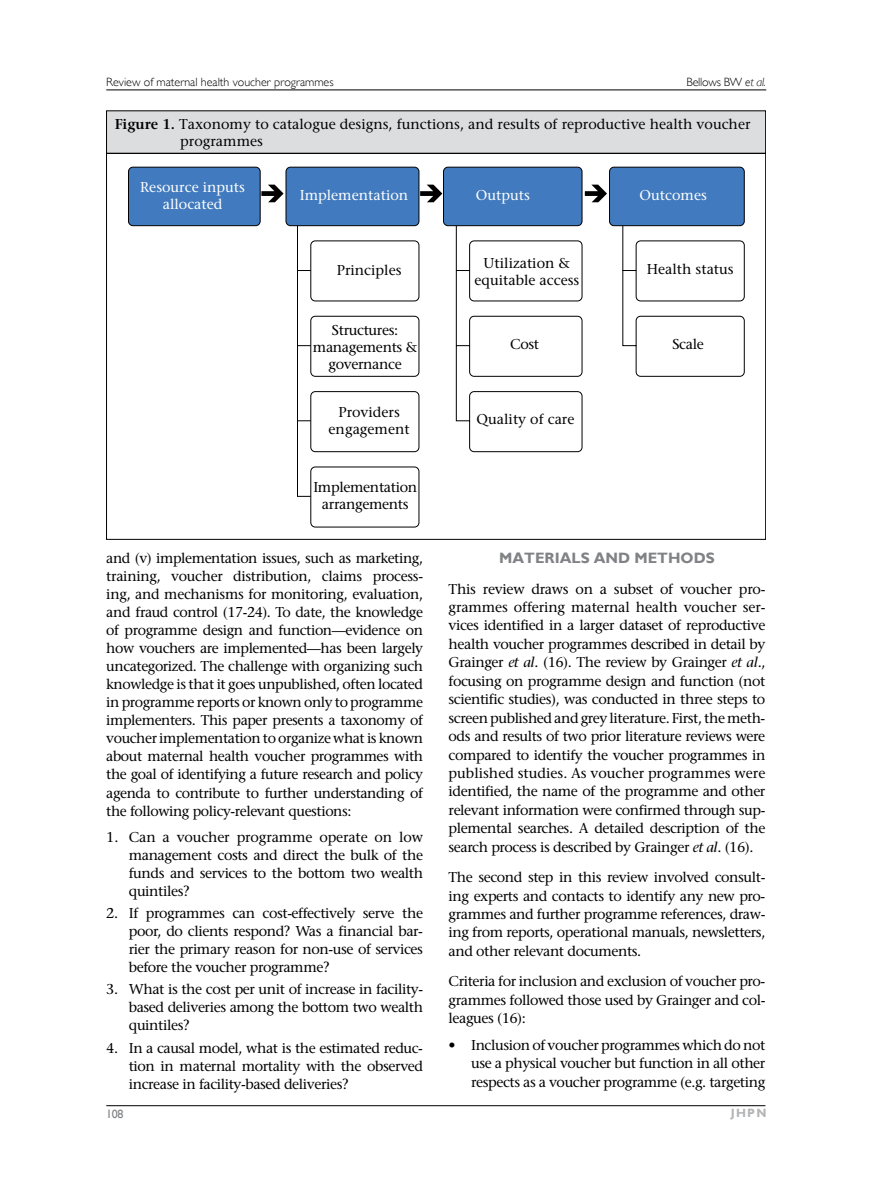
<style>
.page{position:relative;width:893px;height:1191px;background:#fff}
.page>*{position:absolute;margin:0;border:0;box-sizing:border-box;transform-origin:0 0}
.t1{font:700 15px "Gill Sans";color:#808285}
.t2{font:500 14.25px/18px "Stone Serif Std";letter-spacing:-.03em;color:#000;text-align:justify}
.t3{font:500 14.25px/17.1px "Stone Serif Std";color:#000;text-align:center}
.t4{font:500 14.25px/17.1px "Stone Serif Std";color:#fff;text-align:center}
.t5{font:300 12px "Gill Sans";color:#000}
.t6{font:300 12px "Gill Sans";letter-spacing:-.02em;color:#000}
.t7{font:700 12px "Gill Sans";color:#b2b4b6}
.t8{font:12px "Gill Sans";color:#808285}
.s1{font-style:italic}
.s2{font-weight:600}
</style>
<div class="page">
<hr style="left:106px;top:90px;width:660px;height:1px;background:#000">
<hr style="left:106px;top:1105px;width:659px;height:1px;background:#000">
<div style="left:107px;top:111px;width:659px;height:42px;background:#dcddde"></div>
<div style="left:128px;top:167px;width:132px;height:59px;background:#417abe;border-radius:4px"></div>
<div style="left:128px;top:167px;width:132px;height:59px;border:1px solid #000;border-radius:4px"></div>
<svg style="left:310px;top:497px;width:109px;height:30px"></svg>
<div style="left:286px;top:167px;width:133px;height:59px;background:#417abe;border-radius:4px"></div>
<div style="left:286px;top:167px;width:133px;height:59px;border:1px solid #000;border-radius:4px"></div>
<div style="left:443px;top:167px;width:139px;height:59px;background:#417abe;border-radius:4px"></div>
<div style="left:443px;top:167px;width:139px;height:59px;border:1px solid #000;border-radius:4px"></div>
<div style="left:609px;top:167px;width:135px;height:59px;background:#417abe;border-radius:4px"></div>
<div style="left:609px;top:167px;width:135px;height:59px;border:1px solid #000;border-radius:4px"></div>
<svg style="left:261px;top:185px;width:23px;height:17px"></svg>
<svg style="left:420px;top:185px;width:22px;height:17px"></svg>
<svg style="left:585px;top:185px;width:22px;height:17px"></svg>
<svg style="left:297px;top:225px;width:448px;height:272px"></svg>
<p class="t5" style="left:106px;top:75px;width:229px">Review of maternal health voucher programmes</p>
<p class="t6" style="left:686px;top:75px;width:81px">Bellows BW <span class="s1">et al.</span></p>
<p class="t3" style="left:180px;top:115px;width:572px;text-align:left;text-indent:-65px"><span class="s2">Figure 1.</span> Taxonomy to catalogue designs, functions, and results of reproductive health voucher programmes</p>
<p class="t4" style="left:140px;top:178px;width:106px">Resource inputs allocated</p>
<p class="t4" style="left:300px;top:187px;width:110px">Implementation</p>
<p class="t4" style="left:476px;top:187px;width:56px">Outputs</p>
<p class="t4" style="left:640px;top:187px;width:69px">Outcomes</p>
<p class="t3" style="left:337px;top:261px;width:66px">Principles</p>
<p class="t2" style="left:313px;top:321px;width:106px;line-height:17.1px;text-align:center">Structures: managements &amp; governance</p>
<p class="t3" style="left:329px;top:404px;width:83px">Providers engagement</p>
<p class="t2" style="left:313px;top:478px;width:105px;line-height:17.1px;text-align:center">Implementation arrangements</p>
<p class="t2" style="left:106px;top:549px;width:318px">and (v) implementation issues, such as marketing, training, voucher distribution, claims process&shy;ing, and mechanisms for monitoring, evaluation, and fraud control (17-24). To date, the knowledge of programme design and function—evidence on how vouchers are implemented—has been largely uncategorized. The challenge with organizing such knowledge is that it goes unpublished, often located in programme reports or known only to programme implementers. This paper presents a taxonomy of voucher implementation to organize what is known about maternal health voucher programmes with the goal of identifying a future research and policy agenda to contribute to further understanding of the following policy-relevant questions:</p>
<p class="t2" style="left:129px;top:827px;width:296px;text-indent:-23px">1. Can a voucher programme operate on low management costs and direct the bulk of the funds and services to the bottom two wealth quintiles?</p>
<p class="t2" style="left:129px;top:904px;width:296px;text-indent:-23px">2. If programmes can cost-effectively serve the poor, do clients respond? Was a financial bar&shy;rier the primary reason for non-use of services before the voucher programme?</p>
<p class="t2" style="left:129px;top:980px;width:296px;text-indent:-23px">3. What is the cost per unit of increase in facility&shy;based deliveries among the bottom two wealth quintiles?</p>
<p class="t2" style="left:129px;top:1038px;width:296px;text-indent:-23px">4. In a causal model, what is the estimated reduc&shy;tion in maternal mortality with the observed increase in facility-based deliveries?</p>
<p class="t3" style="left:474px;top:255px;width:107px">Utilization &amp; equitable access</p>
<p class="t2" style="left:510px;top:335px;width:30px">Cost</p>
<p class="t3" style="left:477px;top:410px;width:99px">Quality of care</p>
<p class="t3" style="left:647px;top:260px;width:88px">Health status</p>
<p class="t2" style="left:672px;top:335px;width:33px">Scale</p>
<p class="t1" style="left:499px;top:549px;width:217px">MATERIALS AND METHODS</p>
<p class="t2" style="left:449px;top:579px;width:318px;line-height:18.5px">This review draws on a subset of voucher pro&shy;grammes offering maternal health voucher ser&shy;vices identified in a larger dataset of reproductive health voucher programmes described in detail by Grainger <span class="s1">et al</span>. (16). The review by Grainger <span class="s1">et al</span>., focusing on programme design and function (not scientific studies), was conducted in three steps to screen published and grey literature. First, the meth&shy;ods and results of two prior literature reviews were compared to identify the voucher programmes in published studies. As voucher programmes were identified, the name of the programme and other relevant information were confirmed through sup&shy;plemental searches. A detailed description of the search process is described by Grainger <span class="s1">et al</span>. (16).</p>
<p class="t2" style="left:449px;top:868px;width:318px;line-height:18.5px">The second step in this review involved consult&shy;ing experts and contacts to identify any new pro&shy;grammes and further programme references, draw&shy;ing from reports, operational manuals, newsletters, and other relevant documents.</p>
<p class="t2" style="left:449px;top:972px;width:318px;line-height:18.5px">Criteria for inclusion and exclusion of voucher pro&shy;grammes followed those used by Grainger and col&shy;leagues (16):</p>
<p class="t2" style="left:471px;top:1035px;width:296px;line-height:18.5px;text-indent:-23px">• Inclusion of voucher programmes which do not use a physical voucher but function in all other respects as a voucher programme (e.g. targeting</p>
<p class="t8" style="left:106px;top:1106px;width:19px">108</p>
<p class="t7" style="left:731px;top:1105px;width:37px">JHPN</p>
</div>
